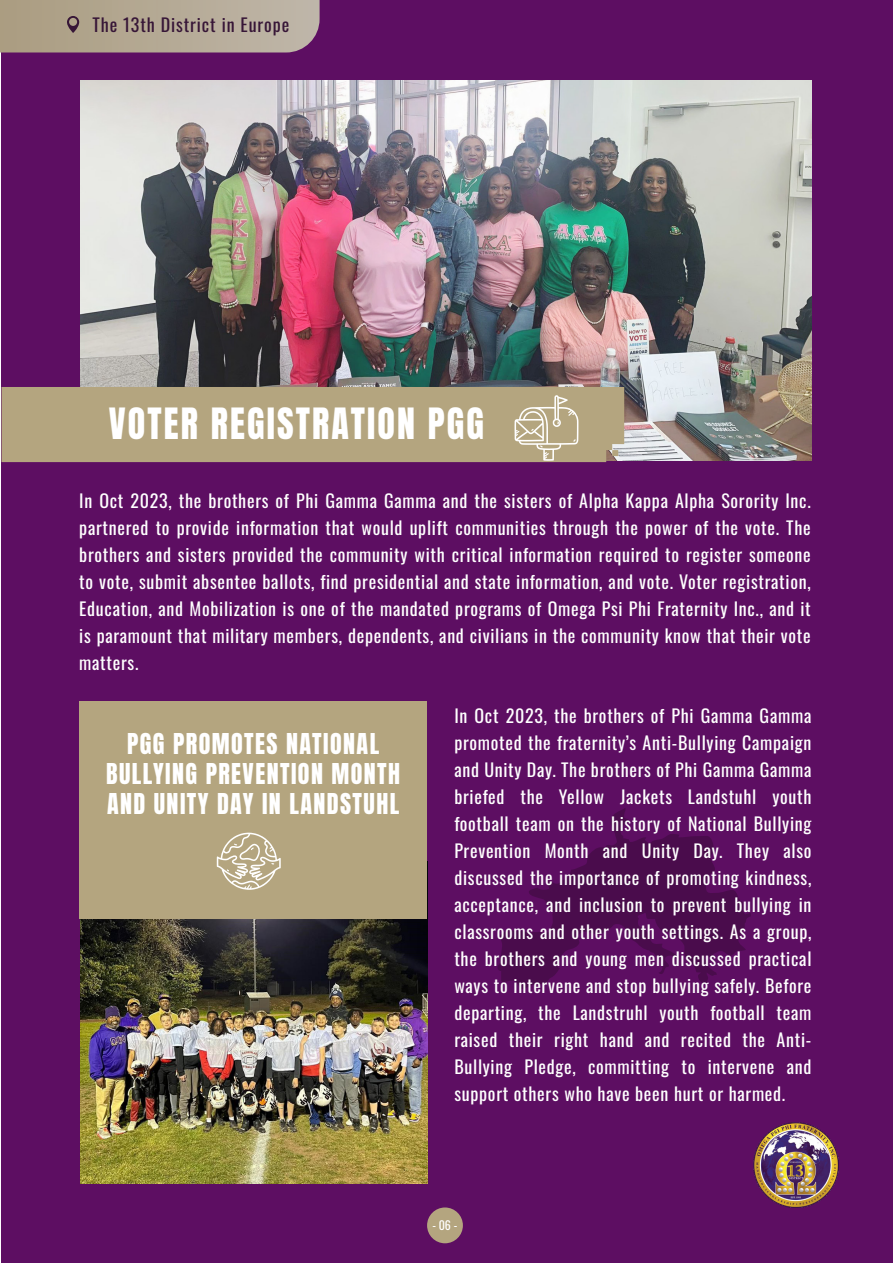
<style>
.page{position:relative;width:893px;height:1263px;background:#fff}
.page>*{position:absolute;margin:0;border:0;box-sizing:border-box;transform-origin:0 0}
.t1{font:36px "Anton";letter-spacing:.06em;color:#fff}
.t2{font:24px/30px "Anton";letter-spacing:.06em;color:#fff;text-align:center}
.t3{font:18px/27px "Oswald";letter-spacing:.04em;color:#fff;text-align:justify}
.t4{font:18px "Oswald";letter-spacing:.05em;color:#371637}
.t5{font:12px "Oswald";color:#fff}
</style>
<div class="page">
<div style="left:2px;top:0;width:891px;height:1263px;background:#5d0e62"></div>
<img style="left:81px;top:81px;width:731px;height:380px">
<svg style="left:0;top:0;width:320px;height:52px;background:#b2a693"></svg>
<div style="left:2px;top:387px;width:622px;height:75px;background:#b4a57f"></div>
<div style="left:427px;top:1207px;width:36px;height:36px;background:#b4a57f;border-radius:50%"></div>
<img style="left:81px;top:918px;width:346px;height:265px">
<div style="left:79px;top:701px;width:348px;height:217px;background:#b4a57f"></div>
<img style="left:754px;top:1122px;width:85px;height:85px">
<svg style="left:498px;top:808px;width:253px;height:181px"></svg>
<svg style="left:514px;top:395px;width:64px;height:66px;background:#c2b697"></svg>
<svg style="left:217px;top:833px;width:64px;height:57px"></svg>
<p class="t4" style="left:92px;top:8px;width:198px">The 13th District in Europe</p>
<p class="t1" style="left:109px;top:405px;width:377px">VOTER REGISTRATION PGG</p>
<p class="t3" style="left:79px;top:486px;width:733px">In Oct 2023, the brothers of Phi Gamma Gamma and the sisters of Alpha Kappa Alpha Sorority Inc. partnered to provide information that would uplift communities through the power of the vote. The brothers and sisters provided the community with critical information required to register someone to vote, submit absentee ballots, find presidential and state information, and vote. Voter registration, Education, and Mobilization is one of the mandated programs of Omega Psi Phi Fraternity Inc., and it is paramount that military members, dependents, and civilians in the community know that their vote matters.</p>
<p class="t2" style="left:106px;top:730px;width:296px">PGG PROMOTES NATIONAL<br>BULLYING PREVENTION MONTH<br>AND UNITY DAY IN LANDSTUHL</p>
<p class="t3" style="left:454px;top:700px;width:359px">In Oct 2023, the brothers of Phi Gamma Gamma promoted the fraternity’s Anti-Bullying Campaign and Unity Day. The brothers of Phi Gamma Gamma briefed the Yellow Jackets Landstuhl youth football team on the history of National Bullying Prevention Month and Unity Day. They also discussed the importance of promoting kindness, acceptance, and inclusion to prevent bullying in classrooms and other youth settings. As a group, the brothers and young men discussed practical ways to intervene and stop bullying safely. Before departing, the Landstruhl youth football team raised their right hand and recited the Anti-Bullying Pledge, committing to intervene and support others who have been hurt or harmed.</p>
<p class="t5" style="left:432px;top:1214px;width:27px">- 06 -</p>
</div>
